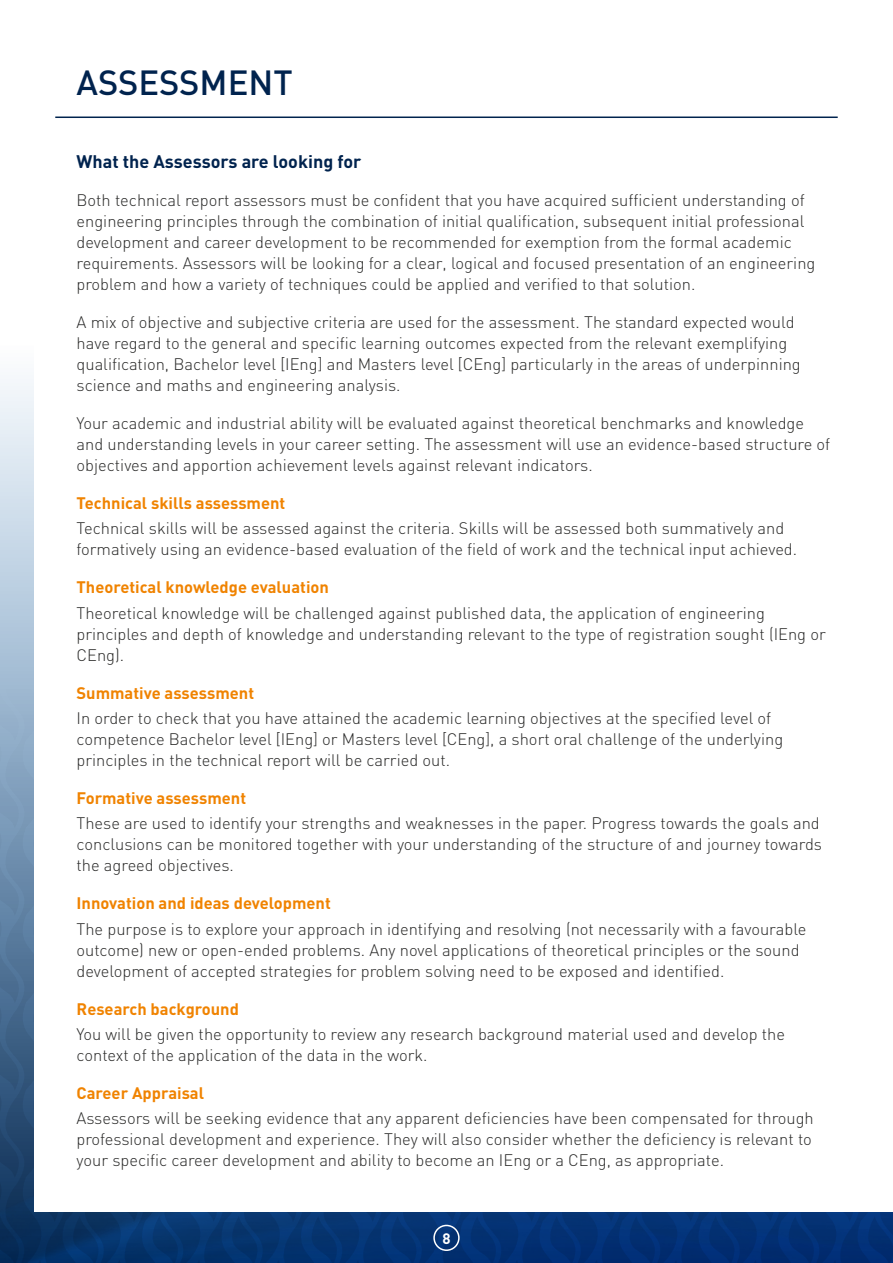
<style>
.page{position:relative;width:893px;height:1263px;background:#fff}
.page>*{position:absolute;margin:0;border:0;box-sizing:border-box;transform-origin:0 0}
.t1{font:500 34.5px "DIN";color:#00234e}
.t2{font:700 18px "DIN";color:#00234e}
.t3{font:300 16.5px/21px "DIN";color:#282827}
.t4{font:700 16.5px "DIN";color:#f08300}
.t5{font:700 15px "DIN";color:#fff}
</style>
<div class="page">
<img style="left:0;top:499px;width:893px;height:764px">
<div style="left:34px;top:0;width:859px;height:1212px;background:#fff"></div>
<hr style="left:55px;top:117px;width:783px;height:1px;background:#00234e">
<div style="left:433px;top:1225px;width:27px;height:26px;border:2px solid #fff;border-radius:50%"></div>
<h1 class="t1" style="left:77px;top:61px;width:218px">ASSESSMENT</h1>
<p class="t2" style="left:77px;top:150px;width:286px">What the Assessors are looking for</p>
<p class="t3" style="left:77px;top:189px;width:740px">Both technical report assessors must be confident that you have acquired sufficient understanding of engineering principles through the combination of initial qualification, subsequent initial professional development and career development to be recommended for exemption from the formal academic requirements. Assessors will be looking for a clear, logical and focused presentation of an engineering problem and how a variety of techniques could be applied and verified to that solution.</p>
<p class="t3" style="left:77px;top:311px;width:726px">A mix of objective and subjective criteria are used for the assessment. The standard expected would have regard to the general and specific learning outcomes expected from the relevant exemplifying qualification, Bachelor level [IEng] and Masters level [CEng] particularly in the areas of underpinning science and maths and engineering analysis.</p>
<p class="t3" style="left:77px;top:413px;width:755px">Your academic and industrial ability will be evaluated against theoretical benchmarks and knowledge and understanding levels in your career setting. The assessment will use an evidence-based structure of objectives and apportion achievement levels against relevant indicators.</p>
<p class="t4" style="left:77px;top:492px;width:210px">Technical skills assessment</p>
<p class="t3" style="left:77px;top:518px;width:722px">Technical skills will be assessed against the criteria. Skills will be assessed both summatively and formatively using an evidence-based evaluation of the field of work and the technical input achieved.</p>
<p class="t4" style="left:77px;top:577px;width:254px">Theoretical knowledge evaluation</p>
<p class="t3" style="left:77px;top:602px;width:751px">Theoretical knowledge will be challenged against published data, the application of engineering principles and depth of knowledge and understanding relevant to the type of registration sought (IEng or<br>CEng).</p>
<p class="t4" style="left:77px;top:682px;width:179px">Summative assessment</p>
<p class="t3" style="left:77px;top:707px;width:708px">In order to check that you have attained the academic learning objectives at the specified level of competence Bachelor level [IEng] or Masters level [CEng], a short oral challenge of the underlying principles in the technical report will be carried out.</p>
<p class="t4" style="left:77px;top:787px;width:171px">Formative assessment</p>
<p class="t3" style="left:77px;top:813px;width:747px">These are used to identify your strengths and weaknesses in the paper. Progress towards the goals and conclusions can be monitored together with your understanding of the structure of and journey towards the agreed objectives.</p>
<p class="t4" style="left:77px;top:892px;width:256px">Innovation and ideas development</p>
<p class="t3" style="left:77px;top:918px;width:731px">The purpose is to explore your approach in identifying and resolving (not necessarily with a favourable outcome) new or open-ended problems. Any novel applications of theoretical principles or the sound development of accepted strategies for problem solving need to be exposed and identified.</p>
<p class="t4" style="left:77px;top:998px;width:164px">Research background</p>
<p class="t3" style="left:77px;top:1023px;width:710px">You will be given the opportunity to review any research background material used and develop the context of the application of the data in the work.</p>
<p class="t4" style="left:77px;top:1082px;width:129px">Career Appraisal</p>
<p class="t3" style="left:77px;top:1107px;width:739px">Assessors will be seeking evidence that any apparent deficiencies have been compensated for through professional development and experience. They will also consider whether the deficiency is relevant to your specific career development and ability to become an IEng or a CEng, as appropriate.</p>
<p class="t5" style="left:442px;top:1229px;width:10px">8</p>
</div>
